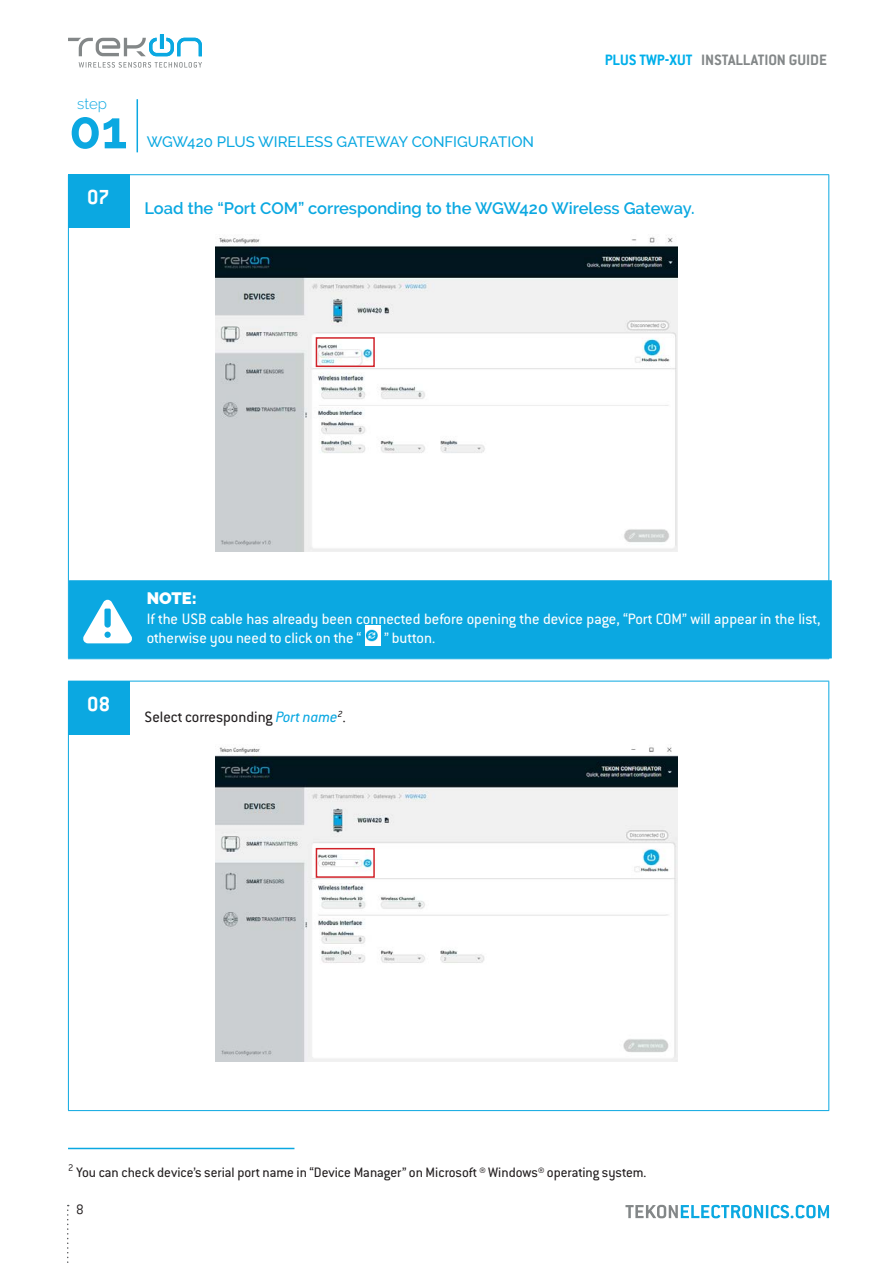
<style>
.page{position:relative;width:893px;height:1263px;background:#fff}
.page>*{position:absolute;margin:0;border:0;box-sizing:border-box;transform-origin:0 0}
.t1{font:700 52.5px "Raleway";color:#0ba8e1}
.t2{font:700 22.5px "Conduit ITC";color:#fff}
.textos{font:16.5px/19.8px "Conduit ITC Pro";color:#fff}
.textos-2{font:600 16.5px "Raleway";color:#0ba8e1}
.textos-3{font:16.5px "Conduit ITC Pro";color:#231f20}
.t3{font:700 16.5px "Conduit ITC Pro";color:#838788}
.textos-4{font:900 16.5px "Raleway";color:#fff}
.t4{font:15px "Conduit ITC Pro";color:#231f20}
.t5{font:500 15px "Raleway";color:#0ba8e1}
.t6{font:300 15px "Raleway";color:#0ba8e1}
.t7{font:300 15px "Conduit ITC";color:#231f20}
.s1{color:#00afea}
.s2{font-style:italic;color:#0ba8e1}
.s3{font-family:"Conduit ITC";font-weight:300}
</style>
<div class="page">
<svg style="left:625px;top:1205px;width:204px;height:13px"></svg>
<svg style="left:67px;top:1205px;width:2px;height:58px"></svg>
<svg style="left:68px;top:34px;width:134px;height:22px"></svg>
<svg style="left:79px;top:62px;width:123px;height:6px"></svg>
<hr style="left:137px;top:99px;width:1px;height:53px;background:#0ba8e1">
<hr style="left:68px;top:174px;width:761px;height:1px;background:#0ba8e1">
<hr style="left:68px;top:175px;width:1px;height:483px;background:#0ba8e1">
<hr style="left:828px;top:175px;width:1px;height:483px;background:#0ba8e1">
<hr style="left:68px;top:658px;width:761px;height:1px;background:#0ba8e1">
<hr style="left:68px;top:681px;width:761px;height:1px;background:#0ba8e1">
<hr style="left:68px;top:681px;width:1px;height:429px;background:#0ba8e1">
<hr style="left:828px;top:681px;width:1px;height:429px;background:#0ba8e1">
<hr style="left:68px;top:1110px;width:761px;height:1px;background:#0ba8e1">
<div style="left:68px;top:174px;width:62px;height:53px;background:#0ba8e1"></div>
<div style="left:68px;top:681px;width:62px;height:53px;background:#0ba8e1"></div>
<img style="left:215px;top:237px;width:462px;height:315px">
<div style="left:316px;top:337px;width:59px;height:30px;border:2px solid #d1232a"></div>
<div style="left:69px;top:580px;width:763px;height:78px;background:#0ba8e1;border:1px solid #0ba8e1"></div>
<svg style="left:83px;top:600px;width:49px;height:43px"></svg>
<hr style="left:68px;top:1148px;width:226px;height:1px;background:#0ba8e1">
<img style="left:215px;top:747px;width:462px;height:314px">
<div style="left:316px;top:848px;width:59px;height:30px;border:2px solid #d1232a"></div>
<img style="left:365px;top:625px;width:15px;height:21px">
<p class="t6" style="left:77px;top:95px;width:31px">step</p>
<h1 class="t1" style="left:69px;top:100px;width:60px">01</h1>
<p class="t2" style="left:87px;top:184px;width:24px">07</p>
<p class="t5" style="left:147px;top:133px;width:389px">WGW420 PLUS WIRELESS GATEWAY CONFIGURATION</p>
<p class="t3" style="left:605px;top:51px;width:224px"><span class="s1">PLUS TWP-XUT</span> INSTALLATION GUIDE</p>
<p class="textos-2" style="left:145px;top:199px;width:552px">Load the “Port COM” corresponding to the WGW420 Wireless Gateway.</p>
<p class="t2" style="left:87px;top:691px;width:25px">08</p>
<p class="textos-4" style="left:147px;top:588px;width:52px">NOTE:</p>
<p class="textos" style="left:147px;top:609px;width:675px">If the USB cable has already been connected before opening the device page, “Port COM” will appear in the list, otherwise you need to click on the “</p>
<p class="textos" style="left:384px;top:628px;width:52px">” button.</p>
<p class="textos-3" style="left:145px;top:708px;width:203px">Select corresponding <span class="s2">Port name</span><sup>2</sup><span class="s3">.</span></p>
<p class="t4" style="left:68px;top:1164px;width:580px"><sup>2</sup> You can check device’s serial port name in “Device Manager” on Microsoft ® Windows® operating system.</p>
<p class="t7" style="left:76px;top:1201px;width:9px">8</p>
</div>
